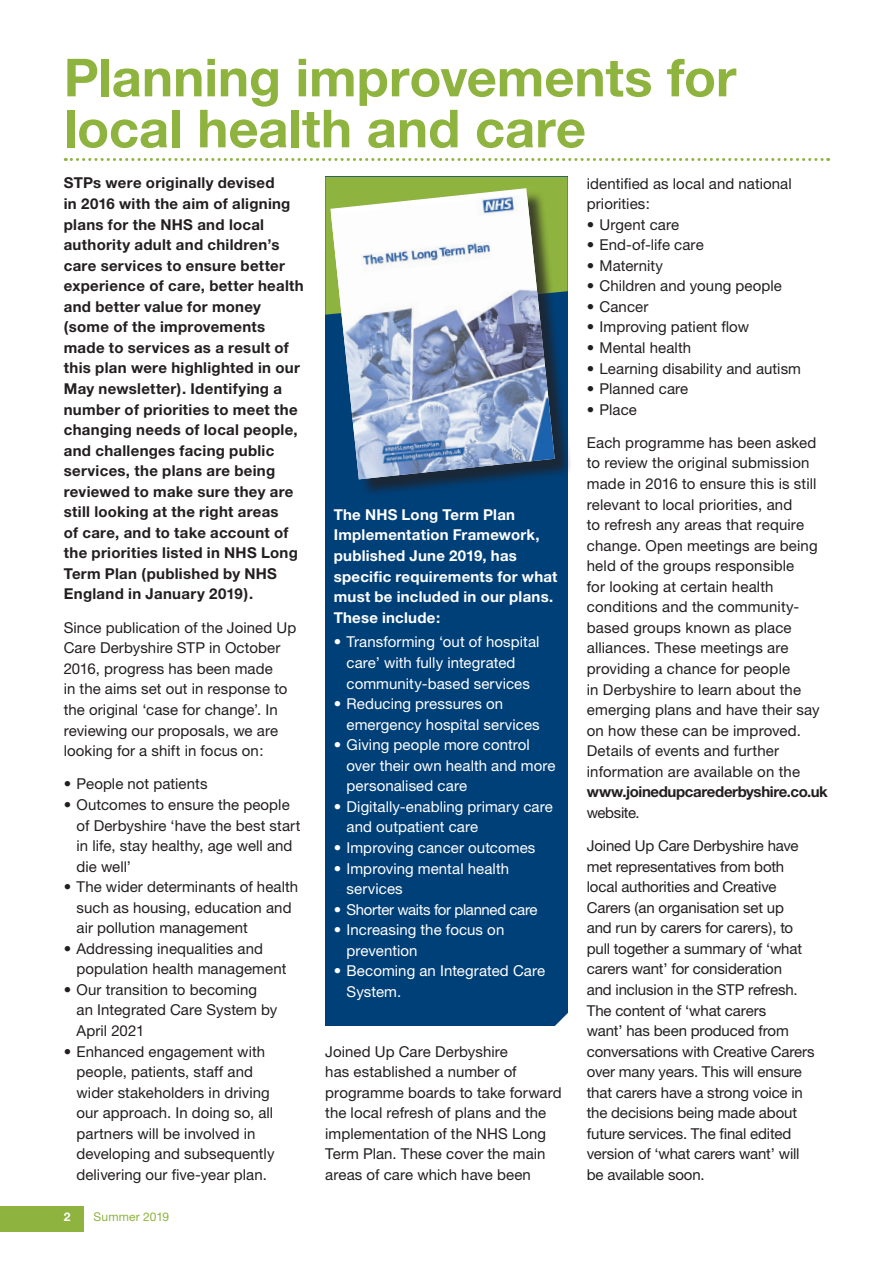
<style>
.page{position:relative;width:893px;height:1263px;background:#fff}
.page>*{position:absolute;margin:0;border:0;box-sizing:border-box;transform-origin:0 0}
.t1{font:700 52.5px/51px "Helvetica Neue";color:#8eb33e}
.t2{font:15px/20.5px "Helvetica Neue";letter-spacing:.005em;color:#231f20}
.t3{font:700 15px/20.5px "Helvetica Neue";letter-spacing:.02em;color:#231f20}
.t4{font:15px/20.5px "Helvetica Neue";letter-spacing:.005em;color:#fff}
.t5{font:700 15px/20.5px "Helvetica Neue";letter-spacing:.015em;color:#fff}
.t6{font:700 15px "Helvetica Neue";letter-spacing:-.025em;color:#231f20}
.t7{font:15px "Helvetica Neue";letter-spacing:-.025em;color:#fff}
.t8{font:15px "Helvetica Neue";letter-spacing:-.025em;color:#231f20}
.t9{font:12px "Helvetica Neue";letter-spacing:.015em;color:#8eb33e}
.t10{font:700 12px "Helvetica Neue";color:#fff}
</style>
<div class="page">
<div style="left:0;top:1205px;width:83px;height:26px;background:#8eb33e"></div>
<div style="left:325px;top:177px;width:243px;height:849px;background:#004079"></div>
<svg style="left:65px;top:158px;width:764px;height:3px"></svg>
<div style="left:325px;top:177px;width:243px;height:138px;background:#8eb33e"></div>
<div style="left:333px;top:191px;width:240px;height:307px;background:#231f20;opacity:.75"></div>
<svg style="left:330px;top:188px;width:225px;height:127px"></svg>
<img style="left:331px;top:194px;width:224px;height:285px">
<svg style="left:555px;top:1013px;width:13px;height:13px"></svg>
<h1 class="t1" style="left:64px;top:51px;width:674px">Planning improvements for local health and care</h1>
<p class="t3" style="left:64px;top:172px;width:241px">STPs were originally devised<br>in 2016 with the aim of aligning plans for the NHS and local authority adult and children’s care services to ensure better experience of care, better health and better value for money (some of the improvements made to services as a result of this plan were highlighted in our<br>May newsletter). Identifying a number of priorities to meet the changing needs of local people, and challenges facing public services, the plans are being reviewed to make sure they are still looking at the right areas<br>of care, and to take account of the priorities listed in NHS Long<br>Term Plan (published by NHS<br>England in January 2019).</p>
<p class="t2" style="left:64px;top:617px;width:234px">Since publication of the Joined Up<br>Care Derbyshire STP in October<br>2016, progress has been made<br>in the aims set out in response to the original ‘case for change’. In reviewing our proposals, we are looking for a shift in focus on:</p>
<p class="t2" style="left:64px;top:773px;width:145px">• People not patients</p>
<p class="t2" style="left:77px;top:794px;width:226px;text-indent:-13px">• Outcomes to ensure the people of Derbyshire ‘have the best start in life, stay healthy, age well and die well’</p>
<p class="t2" style="left:77px;top:876px;width:223px;text-indent:-13px">• The wider determinants of health such as housing, education and air pollution management</p>
<p class="t2" style="left:77px;top:938px;width:211px;text-indent:-13px">• Addressing inequalities and population health management</p>
<p class="t2" style="left:77px;top:979px;width:202px;text-indent:-13px">• Our transition to becoming an Integrated Care System by<br>April 2021</p>
<p class="t2" style="left:77px;top:1041px;width:199px;text-indent:-13px">• Enhanced engagement with people, patients, staff and wider stakeholders in driving our approach. In doing so, all partners will be involved in developing and subsequently delivering our five-year plan.</p>
<p class="t10" style="left:64px;top:1209px;width:8px">2</p>
<p class="t9" style="left:94px;top:1210px;width:77px">Summer 2019</p>
<p class="t5" style="left:334px;top:504px;width:225px">The NHS Long Term Plan<br>Implementation Framework, published June 2019, has specific requirements for what must be included in our plans.<br>These include:</p>
<p class="t4" style="left:347px;top:632px;width:194px;text-indent:-13px">• Transforming ‘out of hospital care’ with fully integrated community-based services</p>
<p class="t4" style="left:347px;top:693px;width:195px;text-indent:-13px">• Reducing pressures on emergency hospital services</p>
<p class="t4" style="left:347px;top:734px;width:211px;text-indent:-13px">• Giving people more control over their own health and more personalised care</p>
<p class="t4" style="left:347px;top:796px;width:208px;text-indent:-13px">• Digitally-enabling primary care and outpatient care</p>
<p class="t4" style="left:334px;top:837px;width:203px">• Improving cancer outcomes</p>
<p class="t4" style="left:347px;top:858px;width:164px;text-indent:-13px">• Improving mental health services</p>
<p class="t7" style="left:334px;top:900px;width:205px">• Shorter waits for planned care</p>
<p class="t4" style="left:347px;top:919px;width:159px;text-indent:-13px">• Increasing the focus on prevention</p>
<p class="t4" style="left:347px;top:960px;width:200px;text-indent:-13px">• Becoming an Integrated Care<br>System.</p>
<p class="t2" style="left:325px;top:1041px;width:238px">Joined Up Care Derbyshire<br>has established a number of programme boards to take forward the local refresh of plans and the implementation of the NHS Long<br>Term Plan. These cover the main areas of care which have been</p>
<p class="t2" style="left:587px;top:173px;width:206px">identified as local and national priorities:</p>
<p class="t2" style="left:587px;top:214px;width:94px">• Urgent care</p>
<p class="t2" style="left:587px;top:234px;width:118px">• End-of-life care</p>
<p class="t2" style="left:587px;top:255px;width:78px">• Maternity</p>
<p class="t2" style="left:587px;top:275px;width:197px">• Children and young people</p>
<p class="t2" style="left:587px;top:296px;width:63px">• Cancer</p>
<p class="t2" style="left:587px;top:317px;width:164px">• Improving patient flow</p>
<p class="t2" style="left:587px;top:337px;width:106px">• Mental health</p>
<p class="t2" style="left:587px;top:358px;width:216px">• Learning disability and autism</p>
<p class="t2" style="left:587px;top:378px;width:103px">• Planned care</p>
<p class="t2" style="left:587px;top:399px;width:52px">• Place</p>
<p class="t2" style="left:587px;top:432px;width:234px">Each programme has been asked to review the original submission made in 2016 to ensure this is still relevant to local priorities, and<br>to refresh any areas that require change. Open meetings are being held of the groups responsible<br>for looking at certain health conditions and the community&shy;based groups known as place alliances. These meetings are providing a chance for people<br>in Derbyshire to learn about the emerging plans and have their say on how these can be improved.<br>Details of events and further information are available on the</p>
<p class="t6" style="left:587px;top:783px;width:243px">www.joinedupcarederbyshire.co.uk</p>
<p class="t8" style="left:587px;top:803px;width:54px">website.</p>
<p class="t2" style="left:587px;top:835px;width:229px">Joined Up Care Derbyshire have met representatives from both local authorities and Creative<br>Carers (an organisation set up<br>and run by carers for carers), to pull together a summary of ‘what carers want’ for consideration<br>and inclusion in the STP refresh.<br>The content of ‘what carers<br>want’ has been produced from conversations with Creative Carers over many years. This will ensure that carers have a strong voice in the decisions being made about future services. The final edited version of ‘what carers want’ will be available soon.</p>
</div>
